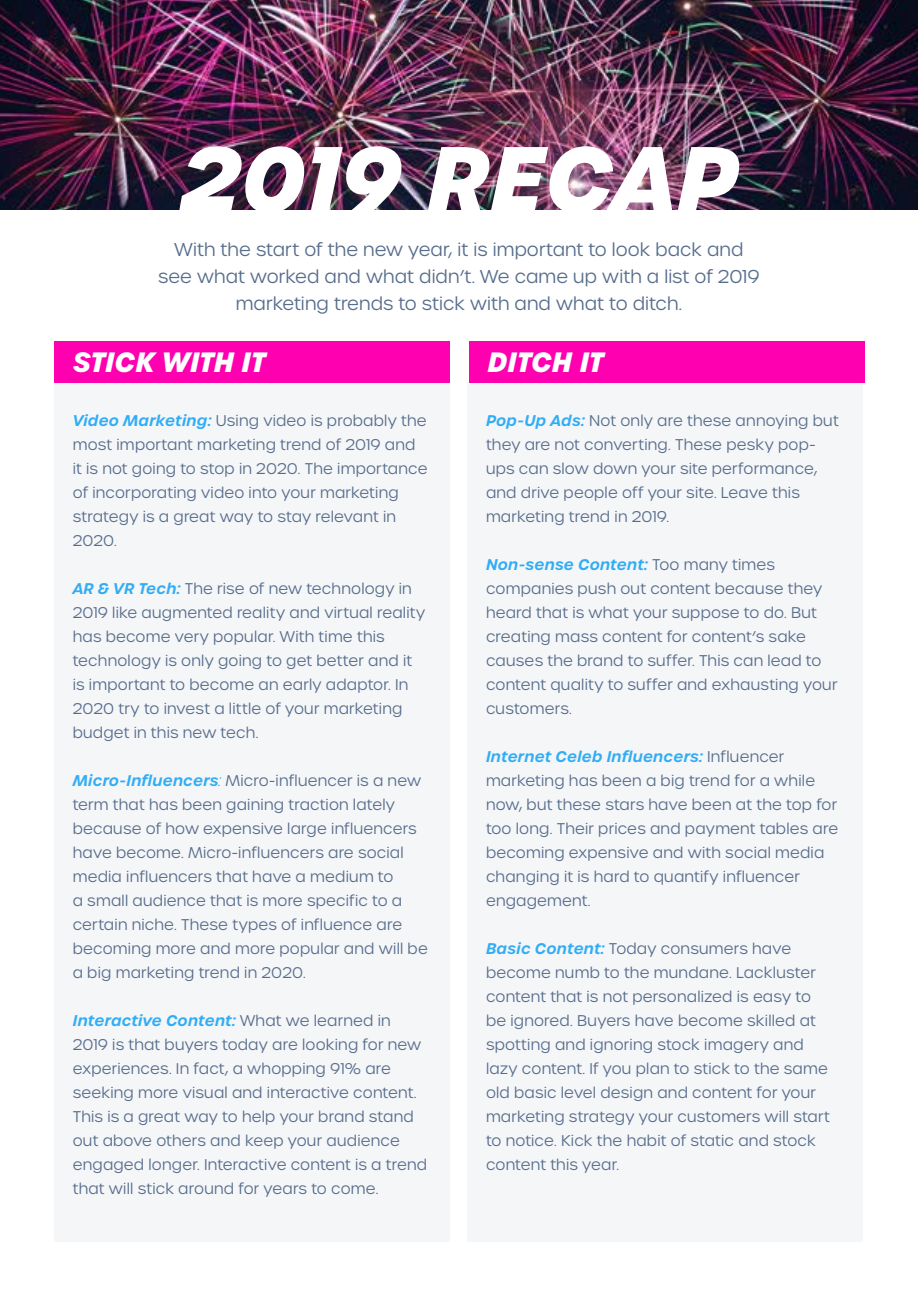
<style>
.page{position:relative;width:918px;height:1296px;background:#fff}
.page>*{position:absolute;margin:0;border:0;box-sizing:border-box;transform-origin:0 0}
.t1{font:italic 700 90px "Urbane";letter-spacing:-.005em;color:#fff}
.t2{font:italic 700 27px "Urbane";letter-spacing:-.02em;color:#fff}
.t3{font:300 18px/27px "Urbane";letter-spacing:.005em;color:#576d8c;text-align:center}
.t4{font:300 15px/24px "Urbane";letter-spacing:.01em;color:#576d8c}
.s1{font-weight:600;font-style:italic;color:#31adf5}
.s2{font-style:italic;color:#31adf5}
</style>
<div class="page">
<img style="left:0;top:0;width:918px;height:210px">
<div style="left:54px;top:383px;width:396px;height:859px;background:#f5f6f8"></div>
<div style="left:467px;top:383px;width:396px;height:859px;background:#f5f6f8"></div>
<div style="left:54px;top:341px;width:396px;height:42px;background:#fe00b0"></div>
<div style="left:469px;top:341px;width:396px;height:42px;background:#fe00b0"></div>
<h1 class="t1" style="left:180px;top:117px;width:560px">2019 RECAP</h1>
<p class="t3" style="left:158px;top:236px;width:603px">With the start of the new year, it is important to look back and see what worked and what didn’t. We came up with a list of 2019 marketing trends to stick with and what to ditch.</p>
<h2 class="t2" style="left:73px;top:344px;width:195px">STICK WITH IT</h2>
<h2 class="t2" style="left:487px;top:344px;width:118px">DITCH IT</h2>
<p class="t4" style="left:73px;top:408px;width:356px"><span class="s1">Video Marketing:</span> Using video is probably the most important marketing trend of 2019 and it is not going to stop in 2020. The importance of incorporating video into your marketing strategy is a great way to stay relevant in 2020.</p>
<p class="t4" style="left:73px;top:576px;width:354px"><span class="s1">AR &amp; VR Tech:</span> The rise of new technology in 2019 like augmented reality and virtual reality has become very popular. With time this technology is only going to get better and it is important to become an early adaptor. In 2020 try to invest a little of your marketing budget in this new tech.</p>
<p class="t4" style="left:73px;top:768px;width:357px"><span class="s1">Micro-Influencers</span><span class="s2">:</span> Micro-influencer is a new term that has been gaining traction lately because of how expensive large influencers have become. Micro-influencers are social media influencers that have a medium to<br>a small audience that is more specific to a certain niche. These types of influence are becoming more and more popular and will be a big marketing trend in 2020.</p>
<p class="t4" style="left:73px;top:1008px;width:356px"><span class="s1">Interactive Content:</span> What we learned in 2019 is that buyers today are looking for new experiences. In fact, a whopping 91% are seeking more visual and interactive content.<br>This is a great way to help your brand stand out above others and keep your audience engaged longer. Interactive content is a trend that will stick around for years to come.</p>
<p class="t4" style="left:486px;top:408px;width:354px"><span class="s1">Pop-Up Ads:</span> Not only are these annoying but they are not converting. These pesky pop&shy;ups can slow down your site performance, and drive people off your site. Leave this marketing trend in 2019.</p>
<p class="t4" style="left:486px;top:552px;width:353px"><span class="s1">Non-sense Content:</span> Too many times companies push out content because they heard that is what your suppose to do. But creating mass content for content’s sake causes the brand to suffer. This can lead to content quality to suffer and exhausting your customers.</p>
<p class="t4" style="left:486px;top:744px;width:354px"><span class="s1">Internet Celeb Influencers:</span> Influencer marketing has been a big trend for a while now, but these stars have been at the top for too long. Their prices and payment tables are becoming expensive and with social media changing it is hard to quantify influencer engagement.</p>
<p class="t4" style="left:486px;top:936px;width:346px"><span class="s1">Basic Content:</span> Today consumers have become numb to the mundane. Lackluster content that is not personalized is easy to be ignored. Buyers have become skilled at spotting and ignoring stock imagery and lazy content. If you plan to stick to the same old basic level design and content for your marketing strategy your customers will start to notice. Kick the habit of static and stock content this year.</p>
</div>
